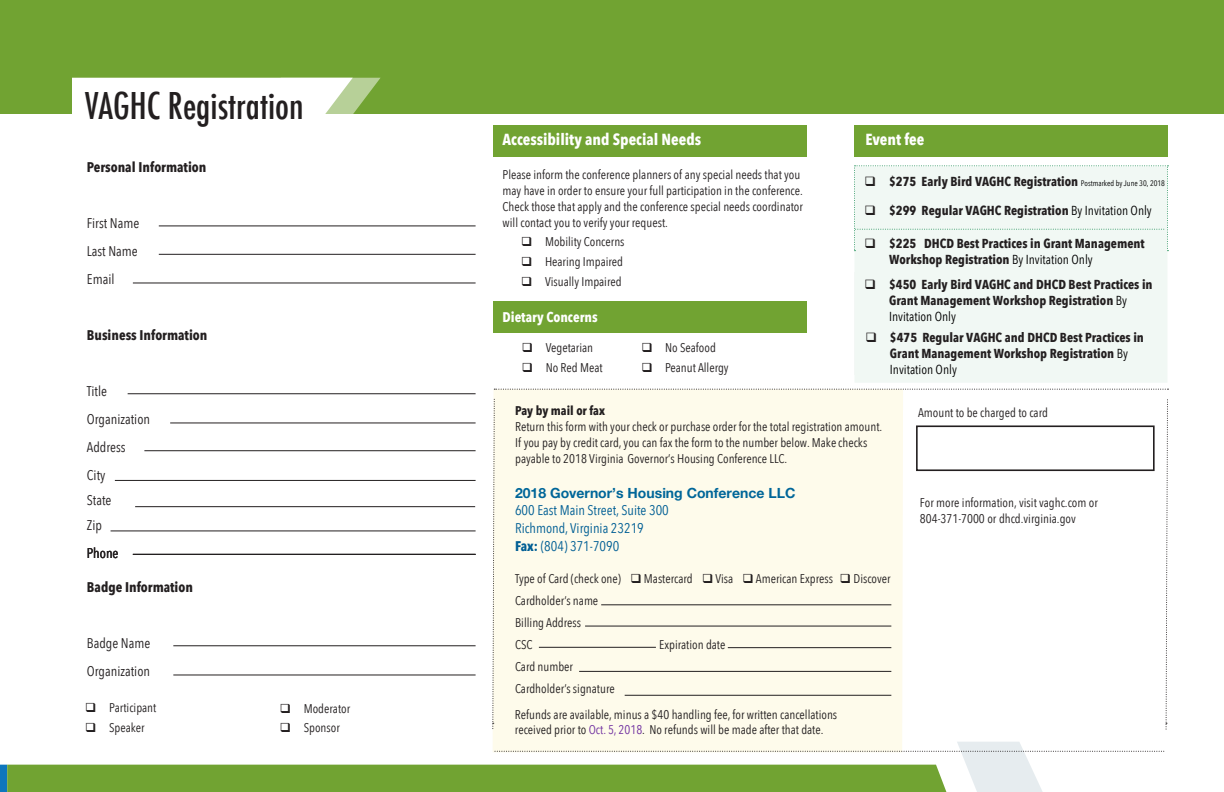
<style>
.page{position:relative;width:1224px;height:792px;background:#fff}
.page>*{position:absolute;margin:0;border:0;box-sizing:border-box;transform-origin:0 0}
.t1{font:500 condensed 36px "Futura";color:#231f20}
.t2{font:700 16px "Avenir Next Condensed";color:#fff}
.t3{font:14px/17.8px "Avenir Next Condensed";color:#005e94}
.t4{font:14px "Avenir Next Condensed";color:#231f20}
.t5{font:700 14px "Avenir Next Condensed";color:#231f20}
.t6{font:700 14px "Avenir Next Condensed";color:#fff}
.t7{font:14px "Avenir Next Condensed";color:#231f20}
.t8{font:700 13px/15.6px "Avenir Next Condensed";color:#231f20}
.t9{font:700 13px "Avenir Next Condensed";color:#231f20}
.t10{font:12.6px/16px "Avenir Next Condensed";color:#231f20}
.t11{font:12.6px/15.2px "Avenir Next Condensed";color:#231f20}
.t12{font:700 12.6px "Avenir Next Condensed";color:#231f20}
.s1{font-weight:400;font-size:8px;color:#000}
.s2{font-weight:400;color:#000}
.s3{font-style:inherit}
.s4{font-family:"Helvetica Neue";font-weight:700;color:#069}
.s5{font-weight:700}
.s6{color:#7030a0}
</style>
<div class="page">
<div style="left:0;top:0;width:1224px;height:113px;background:#71a332"></div>
<div style="left:493px;top:125px;width:314px;height:32px;background:#71a332"></div>
<div style="left:854px;top:125px;width:314px;height:32px;background:#71a332"></div>
<div style="left:493px;top:301px;width:314px;height:32px;background:#71a332"></div>
<div style="left:493px;top:389px;width:410px;height:353px;background:#fefbeb"></div>
<svg style="left:0;top:742px;width:1165px;height:50px"></svg>
<svg style="left:1165px;top:399px;width:3px;height:331px"></svg>
<svg style="left:494px;top:389px;width:674px;height:1px"></svg>
<svg style="left:492px;top:399px;width:3px;height:332px"></svg>
<hr style="left:159px;top:226px;width:317px;height:1px;background:#231f20">
<hr style="left:159px;top:254px;width:317px;height:1px;background:#231f20">
<hr style="left:133px;top:283px;width:343px;height:1px;background:#231f20">
<hr style="left:128px;top:393px;width:348px;height:1px;background:#231f20">
<hr style="left:170px;top:423px;width:306px;height:1px;background:#231f20">
<hr style="left:144px;top:450px;width:332px;height:1px;background:#231f20">
<hr style="left:115px;top:480px;width:361px;height:1px;background:#231f20">
<hr style="left:111px;top:531px;width:365px;height:1px;background:#231f20">
<hr style="left:173px;top:645px;width:303px;height:1px;background:#231f20">
<hr style="left:173px;top:675px;width:303px;height:1px;background:#231f20">
<div style="left:855px;top:251px;width:312px;height:132px;background:#f1f8f4"></div>
<div style="left:854px;top:165px;width:314px;height:86px;background:#f1f8f4"></div>
<div style="left:916px;top:425px;width:239px;height:46px;border:2px solid #231f20"></div>
<hr style="left:625px;top:695px;width:266px;height:1px;background:#231f20">
<hr style="left:585px;top:626px;width:306px;height:1px;background:#231f20">
<hr style="left:579px;top:671px;width:312px;height:1px;background:#231f20">
<hr style="left:539px;top:647px;width:117px;height:1px;background:#231f20">
<hr style="left:728px;top:647px;width:163px;height:1px;background:#231f20">
<hr style="left:601px;top:604px;width:290px;height:1px;background:#231f20">
<svg style="left:72px;top:78px;width:309px;height:36px;background:#f1f6ec"></svg>
<hr style="left:133px;top:554px;width:343px;height:1px;background:#231f20">
<hr style="left:135px;top:506px;width:340px;height:1px;background:#231f20">
<p class="t1" style="left:85px;top:82px;width:220px">VAGHC Registration</p>
<p class="t5" style="left:87px;top:158px;width:121px">Personal Information</p>
<p class="t4" style="left:87px;top:214px;width:54px">First Name</p>
<p class="t4" style="left:87px;top:242px;width:52px">Last Name</p>
<p class="t4" style="left:87px;top:270px;width:29px">Email</p>
<p class="t5" style="left:87px;top:326px;width:122px">Business Information</p>
<p class="t4" style="left:87px;top:382px;width:22px">Title</p>
<p class="t4" style="left:87px;top:410px;width:65px">Organization</p>
<p class="t4" style="left:87px;top:438px;width:40px">Address</p>
<p class="t4" style="left:87px;top:466px;width:20px">City</p>
<p class="t4" style="left:87px;top:516px;width:17px">Zip</p>
<p class="t7" style="left:87px;top:488px;width:26px">State</p>
<p class="t4" style="left:87px;top:544px;width:33px">Phone</p>
<p class="t5" style="left:87px;top:578px;width:108px">Badge Information</p>
<p class="t4" style="left:87px;top:634px;width:65px">Badge Name</p>
<p class="t4" style="left:87px;top:662px;width:65px">Organization</p>
<p class="t11" style="left:85px;top:699px;width:73px">❑ Participant</p>
<p class="t11" style="left:85px;top:719px;width:61px">❑ Speaker</p>
<p class="t11" style="left:280px;top:700px;width:72px">❑ Moderator</p>
<p class="t11" style="left:280px;top:720px;width:61px">❑ Sponsor</p>
<p class="t2" style="left:503px;top:129px;width:200px">Accessibility and Special Needs</p>
<p class="t2" style="left:865px;top:129px;width:60px">Event fee</p>
<p class="t10" style="left:503px;top:166px;width:302px">Please inform the conference planners of any special needs that you may have in order to ensure your full participation in the conference.<br>Check those that apply and the conference special needs coordinator will contact you to verify your request.</p>
<p class="t10" style="left:521px;top:234px;width:105px">❑ Mobility Concerns</p>
<p class="t10" style="left:521px;top:254px;width:103px">❑ Hearing Impaired</p>
<p class="t10" style="left:521px;top:273px;width:102px">❑ Visually Impaired</p>
<p class="t6" style="left:503px;top:309px;width:97px">Dietary Concerns</p>
<p class="t9" style="left:865px;top:173px;width:302px">❑ $275 Early Bird VAGHC Registration <span class="s1">Postmarked by June 30, 2018</span></p>
<p class="t9" style="left:865px;top:202px;width:289px">❑ $299 Regular VAGHC Registration <span class="s2">By Invitation Only</span></p>
<p class="t8" style="left:889px;top:236px;width:257px;text-indent:-25px">❑ $<span class="s3">225</span> DHCD Best Practices in Grant Management<br>Workshop Registration <span class="s2">By Invitation Only</span></p>
<p class="t8" style="left:889px;top:277px;width:265px;text-indent:-25px">❑ $450 <span class="s3">Early Bird</span> VAGHC and DHCD Best Practices in<br>Grant Management Workshop Registration <span class="s2">By<br>Invitation Only</span></p>
<p class="t8" style="left:890px;top:330px;width:256px;text-indent:-25px">❑ $4<span class="s3">75</span> Regular VAGHC and DHCD Best Practices in<br>Grant Management Workshop Registration <span class="s2">By<br>Invitation Only</span></p>
<p class="t10" style="left:641px;top:340px;width:76px">❑ No Seafood</p>
<p class="t10" style="left:641px;top:359px;width:89px">❑ Peanut Allergy</p>
<p class="t10" style="left:522px;top:340px;width:73px">❑ Vegetarian</p>
<p class="t10" style="left:522px;top:359px;width:82px">❑ No Red Meat</p>
<p class="t12" style="left:515px;top:403px;width:91px">Pay by mail or fax</p>
<p class="t10" style="left:918px;top:405px;width:131px">Amount to be charged to card</p>
<p class="t10" style="left:515px;top:418px;width:369px">Return this form with your check or purchase order for the total registration amount.<br>If you pay by credit card, you can fax the form to the number below. Make checks payable to 201<span class="s3">8 Virginia</span> Governor’s Housing Conference LLC.</p>
<p class="t3" style="left:515px;top:484px;width:282px"><span class="s4">201</span><span class="s4">8</span> <span class="s4">Governor’s Housing Conference LLC<br></span>600 East Main Street, Suite 300<br>Richmond, Virginia 23219<br><span class="s5">Fax:</span> (804) 371-7090</p>
<p class="t10" style="left:515px;top:568px;width:377px;line-height:22px">Type of Card (check one) ❑ Mastercard ❑ Visa ❑ American Express ❑ Discover<br>Cardholder’s name<br>Billing Address<br>CSC</p>
<p class="t11" style="left:920px;top:495px;width:179px">For more information, visit vaghc.com or<br>804-371-7000 or dh<span class="s3">c</span>d.virginia.gov</p>
<p class="t10" style="left:659px;top:637px;width:68px">Expiration date</p>
<p class="t10" style="left:515px;top:656px;width:101px;line-height:22px">Card number<br>Cardholder’s signature</p>
<p class="t10" style="left:515px;top:707px;width:324px;line-height:15.2px">Refunds are available, minus a $40 handling fee, for written cancellations received prior to <span class="s6">Oct.</span> <span class="s6">5</span><span class="s6">, 201</span><span class="s6">8</span>. No refunds will be made after that date.</p>
</div>
